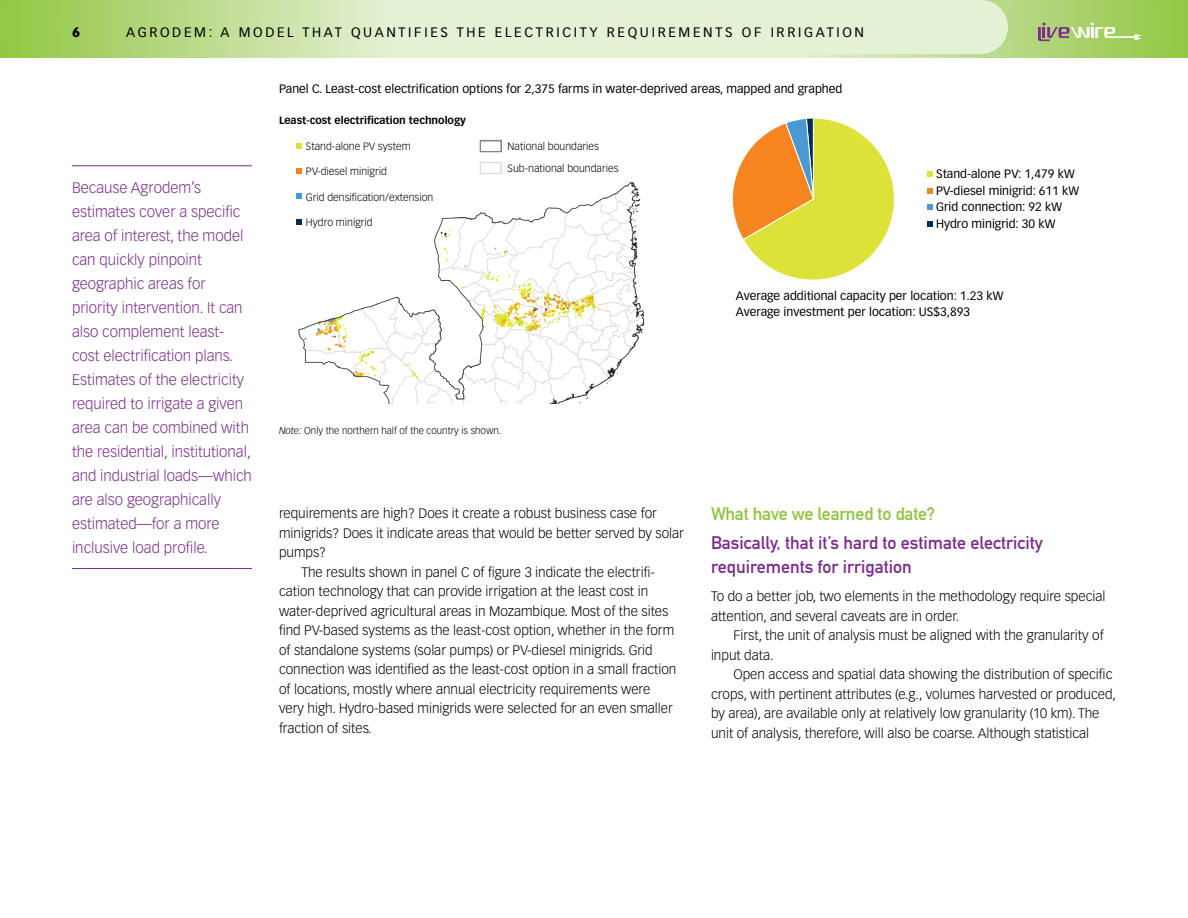
<style>
.page{position:relative;width:1188px;height:918px;background:#fff}
.page>*{position:absolute;margin:0;border:0;box-sizing:border-box;transform-origin:0 0}
.t1{font:18px/24px "DIN Mittelschrift Std";color:#7d2a90}
.t2{font:18px "DIN Mittelschrift Std";letter-spacing:-.01em;color:#8dc63f}
.t3{font:300 15px/24px "Vectora LT Std";color:#7d2a90}
.t4{font:300 13.5px/19.5px "Vectora LT Std";color:#000}
.t5{font:13.5px "Vectora LT Std";letter-spacing:.2em;color:#000}
.t6{font:900 13.5px "Vectora LT Std";color:#000}
.t7{font:12px/16.5px "Vectora LT Std";color:#000}
.t8{font:300 10.5px/22.5px "Vectora LT Std";color:#000}
.t9{font:700 10.5px "Vectora LT Std";color:#000}
.t10{font:300 9.75px "Vectora LT Std";color:#000}
.s1{font-style:italic}
</style>
<div class="page">
<svg style="left:0;top:0;width:1188px;height:57px;background:#c2de97"></svg>
<div style="left:585px;top:0;width:423px;height:54px;background:#e5f1d4"></div>
<svg style="left:1038px;top:23px;width:103px;height:18px;background:#afc484"></svg>
<img style="left:296px;top:169px;width:349px;height:234px">
<hr style="left:72px;top:165px;width:180px;height:1px;background:#7d2a90">
<hr style="left:72px;top:568px;width:180px;height:1px;background:#7d2a90">
<svg style="left:732px;top:118px;width:163px;height:162px"></svg>
<svg style="left:928px;top:172px;width:5px;height:5px"></svg>
<svg style="left:928px;top:188px;width:5px;height:5px"></svg>
<svg style="left:928px;top:205px;width:5px;height:5px"></svg>
<svg style="left:928px;top:221px;width:5px;height:6px"></svg>
<svg style="left:296px;top:168px;width:6px;height:6px"></svg>
<svg style="left:296px;top:194px;width:6px;height:5px"></svg>
<svg style="left:296px;top:219px;width:6px;height:6px"></svg>
<svg style="left:296px;top:143px;width:6px;height:5px"></svg>
<div style="left:480px;top:140px;width:22px;height:12px;border:1px solid #808285"></div>
<div style="left:480px;top:162px;width:22px;height:12px;border:1px solid #dcddde"></div>
<div style="left:480px;top:141px;width:21px;height:11px;border:1px solid #808285"></div>
<div style="left:480px;top:162px;width:21px;height:12px;border:1px solid #dcddde"></div>
<p class="t6" style="left:72px;top:24px;width:9px">6</p>
<p class="t5" style="left:126px;top:25px;width:740px">AGRODEM: A MODEL THAT QUANTIFIES THE ELECTRICITY REQUIREMENTS OF IRRIGATION</p>
<p class="t3" style="left:72px;top:176px;width:182px">Because Agrodem’s estimates cover a specific area of interest, the model can quickly pinpoint geographic areas for priority intervention. It can also complement least&shy;cost electrification plans.<br>Estimates of the electricity required to irrigate a given area can be combined with the residential, institutional, and industrial loads—which are also geographically estimated—for a more inclusive load profile.</p>
<p class="t7" style="left:279px;top:81px;width:565px">Panel C. Least-cost electrification options for 2,375 farms in water-deprived areas, mapped and graphed</p>
<p class="t9" style="left:279px;top:114px;width:189px">Least-cost electrification technology</p>
<p class="t8" style="left:306px;top:135px;width:106px">Stand-alone PV system</p>
<p class="t8" style="left:306px;top:160px;width:82px">PV-diesel minigrid</p>
<p class="t8" style="left:306px;top:186px;width:129px">Grid densification/extension</p>
<p class="t8" style="left:306px;top:211px;width:68px">Hydro minigrid</p>
<p class="t8" style="left:508px;top:135px;width:112px">National boundaries<br>Sub-national boundaries</p>
<p class="t7" style="left:936px;top:166px;width:145px">Stand-alone PV: 1,479 kW<br>PV-diesel minigrid: 611 kW<br>Grid connection: 92 kW<br>Hydro minigrid: 30 kW</p>
<p class="t7" style="left:736px;top:287px;width:269px">Average additional capacity per location: 1.23 kW<br>Average investment per location: US$3,893</p>
<p class="t10" style="left:279px;top:425px;width:224px"><span class="s1">Note:</span> Only the northern half of the country is shown.</p>
<p class="t4" style="left:279px;top:504px;width:379px">requirements are high? Does it create a robust business case for</p>
<p class="t4" style="left:279px;top:523px;width:407px">minigrids? Does it indicate areas that would be better served by solar</p>
<p class="t4" style="left:279px;top:543px;width:49px">pumps?</p>
<p class="t4" style="left:302px;top:562px;width:355px">The results shown in panel C of figure 3 indicate the electrifi-</p>
<p class="t4" style="left:279px;top:582px;width:371px">cation technology that can provide irrigation at the least cost in</p>
<p class="t4" style="left:279px;top:601px;width:391px">water-deprived agricultural areas in Mozambique. Most of the sites</p>
<p class="t4" style="left:279px;top:621px;width:397px">find PV-based systems as the least-cost option, whether in the form</p>
<p class="t4" style="left:279px;top:640px;width:375px">of standalone systems (solar pumps) or PV-diesel minigrids. Grid</p>
<p class="t4" style="left:279px;top:660px;width:399px">connection was identified as the least-cost option in a small fraction</p>
<p class="t4" style="left:279px;top:679px;width:373px">of locations, mostly where annual electricity requirements were</p>
<p class="t4" style="left:279px;top:699px;width:395px">very high. Hydro-based minigrids were selected for an even smaller</p>
<p class="t4" style="left:279px;top:718px;width:94px">fraction of sites.</p>
<h1 class="t2" style="left:711px;top:504px;width:226px">What have we learned to date?</h1>
<h1 class="t1" style="left:711px;top:531px;width:333px">Basically, that it’s hard to estimate electricity requirements for irrigation</h1>
<p class="t4" style="left:711px;top:587px;width:396px">To do a better job, two elements in the methodology require special attention, and several caveats are in order.</p>
<p class="t4" style="left:711px;top:626px;width:394px;text-indent:23px">First, the unit of analysis must be aligned with the granularity of input data.</p>
<p class="t4" style="left:711px;top:665px;width:407px;text-indent:23px">Open access and spatial data showing the distribution of specific crops, with pertinent attributes (e.g., volumes harvested or produced, by area), are available only at relatively low granularity (10 km). The unit of analysis, therefore, will also be coarse. Although statistical</p>
</div>
